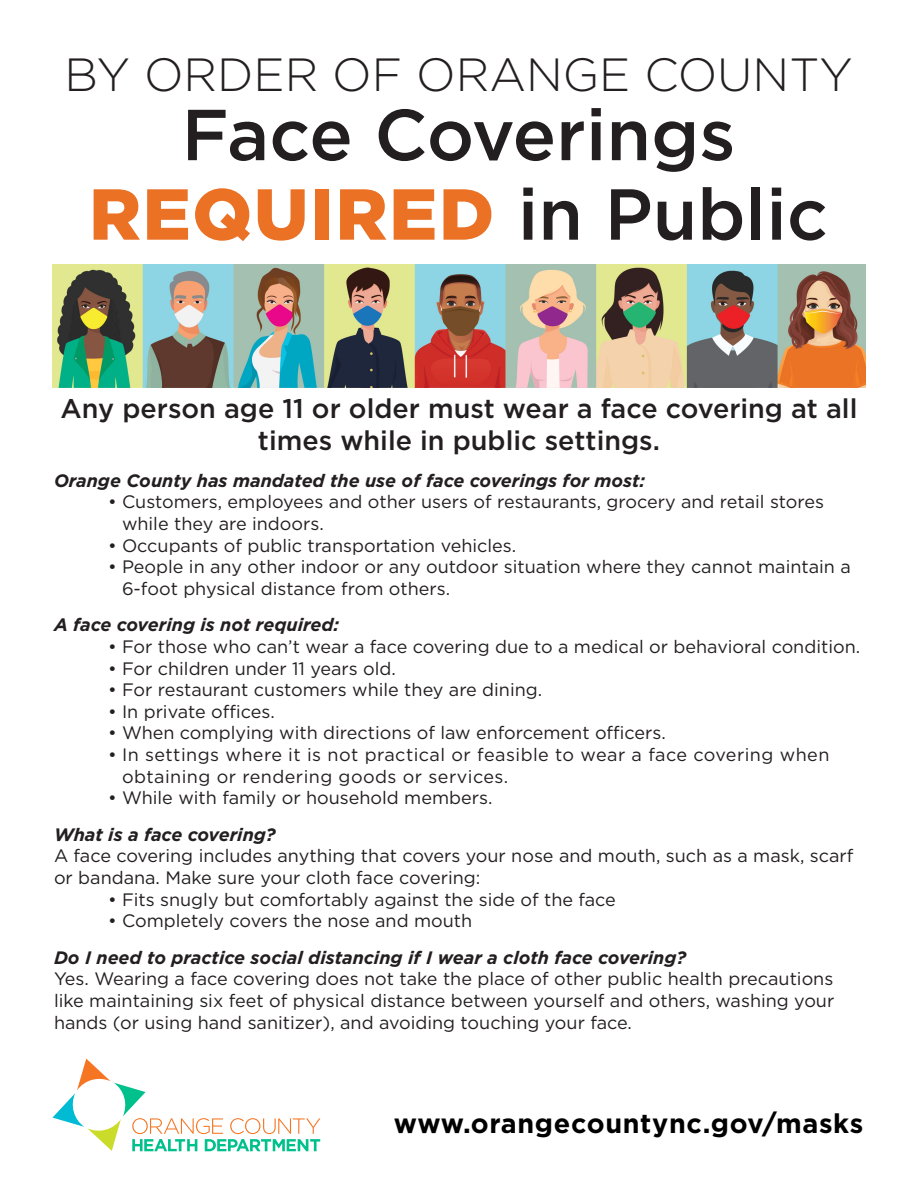
<style>
.page{position:relative;width:918px;height:1188px;background:#fff}
.page>*{position:absolute;margin:0;border:0;box-sizing:border-box;transform-origin:0 0}
.t1{font:900 72px "Gotham";letter-spacing:.025em;color:#eb7125}
.t2{font:500 72px "Gotham";color:#231f20}
.t3{font:300 46.5px "Gotham";color:#231f20}
.t4{font:500 27px/32.4px "Gotham";color:#231f20;text-align:center}
.t5{font:700 27px "Gotham";letter-spacing:.025em;color:#000}
.t6{font:18px/21.6px "Gotham";color:#231f20}
.t7{font:italic 700 18px "Gotham";color:#231f20}
.t8{font:18px/21.6px "Gotham";letter-spacing:.025em;color:#231f20}
.s1{font-weight:500;color:#231f20}
</style>
<div class="page">
<img style="left:52px;top:265px;width:813px;height:122px">
<svg style="left:53px;top:1059px;width:267px;height:92px"></svg>
<p class="t3" style="left:65px;top:45px;width:790px">BY ORDER OF ORANGE COUNTY</p>
<p class="t2" style="left:182px;top:88px;width:555px">Face Coverings</p>
<p class="t1" style="left:89px;top:165px;width:740px">REQUIRED <span class="s1">in Public</span></p>
<p class="t4" style="left:61px;top:392px;width:798px">Any person age 11 or older must wear a face covering at all times while in public settings.</p>
<p class="t7" style="left:54px;top:469px;width:593px">Orange County has mandated the use of face coverings for most:</p>
<p class="t6" style="left:122px;top:491px;width:704px;text-indent:-14px">• Customers, employees and other users of restaurants, grocery and retail stores while they are indoors.</p>
<p class="t6" style="left:108px;top:534px;width:410px">• Occupants of public transportation vehicles.</p>
<p class="t6" style="left:122px;top:556px;width:730px;text-indent:-14px">• People in any other indoor or any outdoor situation where they cannot maintain a<br>6-foot physical distance from others.</p>
<p class="t7" style="left:54px;top:613px;width:287px">A face covering is not required:</p>
<p class="t6" style="left:108px;top:636px;width:754px">• For those who can’t wear a face covering due to a medical or behavioral condition.</p>
<p class="t6" style="left:108px;top:657px;width:289px">• For children under 11 years old.</p>
<p class="t6" style="left:108px;top:679px;width:436px">• For restaurant customers while they are dining.</p>
<p class="t6" style="left:108px;top:700px;width:168px">• In private offices.</p>
<p class="t6" style="left:108px;top:722px;width:559px">• When complying with directions of law enforcement officers.</p>
<p class="t8" style="left:122px;top:744px;width:709px;text-indent:-14px">• In settings where it is not practical or feasible to wear a face covering when obtaining or rendering goods or services.</p>
<p class="t6" style="left:108px;top:787px;width:386px">• While with family or household members.</p>
<p class="t7" style="left:54px;top:823px;width:223px">What is a face covering?</p>
<p class="t6" style="left:54px;top:845px;width:801px">A face covering includes anything that covers your nose and mouth, such as a mask, scarf or bandana. Make sure your cloth face covering:</p>
<p class="t6" style="left:108px;top:888px;width:509px">• Fits snugly but comfortably against the side of the face</p>
<p class="t6" style="left:108px;top:910px;width:366px">• Completely covers the nose and mouth</p>
<p class="t7" style="left:54px;top:946px;width:634px">Do I need to practice social distancing if I wear a cloth face covering?</p>
<p class="t6" style="left:54px;top:968px;width:782px;text-align:justify">Yes. Wearing a face covering does not take the place of other public health precautions like maintaining six feet of physical distance between yourself and others, washing your hands (or using hand sanitizer), and avoiding touching your face.</p>
<p class="t5" style="left:394px;top:1106px;width:471px">www.orangecountync.gov/masks</p>
</div>
